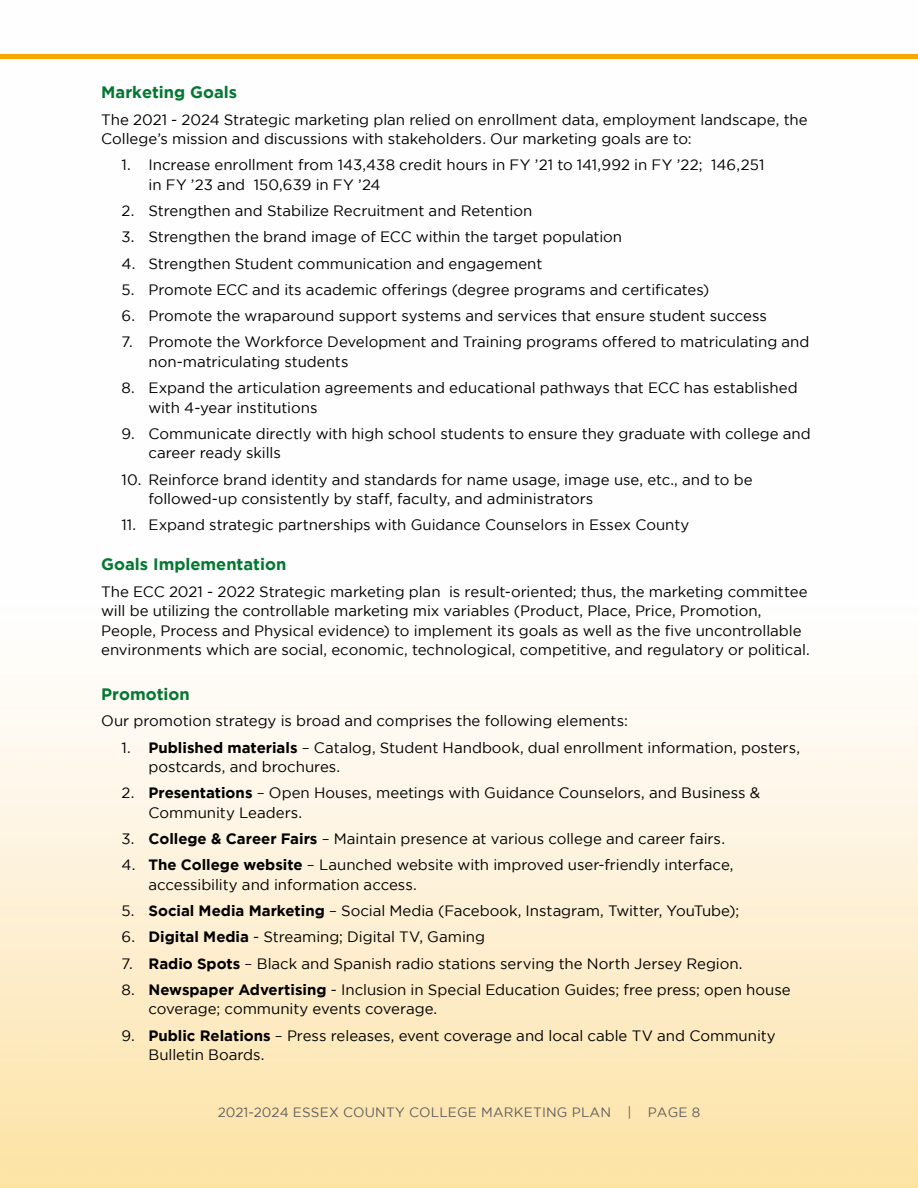
<style>
.page{position:relative;width:918px;height:1188px;background:#fff}
.page>*{position:absolute;margin:0;border:0;box-sizing:border-box;transform-origin:0 0}
.t1{font:700 16.5px "Gotham";color:#047732}
.t2{font:15px/19.5px "Gotham";letter-spacing:-.005em;color:#000}
.t3{font:13.5px "Gotham";letter-spacing:.015em;color:#616161}
.s1{font-weight:700}
</style>
<div class="page">
<img style="left:0;top:58px;width:918px;height:1130px">
<hr style="left:0;top:54px;width:918px;height:4px;background:#f6a704">
<p class="t1" style="left:101px;top:83px;width:137px">Marketing Goals</p>
<p class="t2" style="left:101px;top:109px;width:708px">The 2021 - 2024 Strategic marketing plan relied on enrollment data, employment landscape, the<br>College’s mission and discussions with stakeholders. Our marketing goals are to:</p>
<p class="t2" style="left:149px;top:155px;width:617px;text-indent:-27px">1. Increase enrollment from 143,438 credit hours in FY ’21 to 141,992 in FY ’22; 146,251 in FY ’23 and 150,639 in FY ’24</p>
<p class="t2" style="left:122px;top:201px;width:412px">2. Strengthen and Stabilize Recruitment and Retention</p>
<p class="t2" style="left:122px;top:227px;width:502px">3. Strengthen the brand image of ECC within the target population</p>
<p class="t2" style="left:122px;top:253px;width:422px">4. Strengthen Student communication and engagement</p>
<p class="t2" style="left:122px;top:280px;width:589px">5. Promote ECC and its academic offerings (degree programs and certificates)</p>
<p class="t2" style="left:122px;top:306px;width:647px">6. Promote the wraparound support systems and services that ensure student success</p>
<p class="t2" style="left:149px;top:332px;width:663px;text-indent:-27px">7. Promote the Workforce Development and Training programs offered to matriculating and non-matriculating students</p>
<p class="t2" style="left:149px;top:378px;width:651px;text-indent:-27px">8. Expand the articulation agreements and educational pathways that ECC has established with 4-year institutions</p>
<p class="t2" style="left:149px;top:424px;width:664px;text-indent:-27px">9. Communicate directly with high school students to ensure they graduate with college and career ready skills</p>
<p class="t2" style="left:149px;top:469px;width:606px;text-indent:-27px">10. Reinforce brand identity and standards for name usage, image use, etc., and to be followed-up consistently by staff, faculty, and administrators</p>
<p class="t2" style="left:122px;top:515px;width:569px">11. Expand strategic partnerships with Guidance Counselors in Essex County</p>
<p class="t1" style="left:101px;top:555px;width:187px">Goals Implementation</p>
<p class="t2" style="left:101px;top:581px;width:710px">The ECC 2021 - 2022 Strategic marketing plan is result-oriented; thus, the marketing committee will be utilizing the controllable marketing mix variables (Product, Place, Price, Promotion, People, Process and Physical evidence) to implement its goals as well as the five uncontrollable environments which are social, economic, technological, competitive, and regulatory or political.</p>
<p class="t1" style="left:101px;top:685px;width:90px">Promotion</p>
<p class="t2" style="left:101px;top:711px;width:528px">Our promotion strategy is broad and comprises the following elements:</p>
<p class="t2" style="left:149px;top:737px;width:653px;text-indent:-27px">1. <span class="s1">Published materials</span> – Catalog, Student Handbook, dual enrollment information, posters, postcards, and brochures.</p>
<p class="t2" style="left:149px;top:783px;width:613px;text-indent:-27px">2. <span class="s1">Presentations</span> – Open Houses, meetings with Guidance Counselors, and Business &amp;<br>Community Leaders.</p>
<p class="t2" style="left:122px;top:829px;width:605px">3. <span class="s1">College &amp; Career Fairs</span> – Maintain presence at various college and career fairs.</p>
<p class="t2" style="left:149px;top:855px;width:587px;text-indent:-27px">4. <span class="s1">The College website</span> – Launched website with improved user-friendly interface, accessibility and information access.</p>
<p class="t2" style="left:122px;top:901px;width:619px">5. <span class="s1">Social Media Marketing</span> – Social Media (Facebook, Instagram, Twitter, YouTube);</p>
<p class="t2" style="left:122px;top:927px;width:365px">6. <span class="s1">Digital Media</span> - Streaming; Digital TV, Gaming</p>
<p class="t2" style="left:121px;top:953px;width:623px">7. <span class="s1">Radio Spots</span> – Black and Spanish radio stations serving the North Jersey Region.</p>
<p class="t2" style="left:148px;top:979px;width:644px;text-indent:-27px">8. <span class="s1">Newspaper Advertising</span> - Inclusion in Special Education Guides; free press; open house coverage; community events coverage.</p>
<p class="t2" style="left:148px;top:1025px;width:629px;text-indent:-27px">9. <span class="s1">Public Relations</span> – Press releases, event coverage and local cable TV and Community<br>Bulletin Boards.</p>
<p class="t3" style="left:218px;top:1105px;width:484px">2021-2024 ESSEX COUNTY COLLEGE MARKETING PLAN | PAGE 8</p>
</div>
